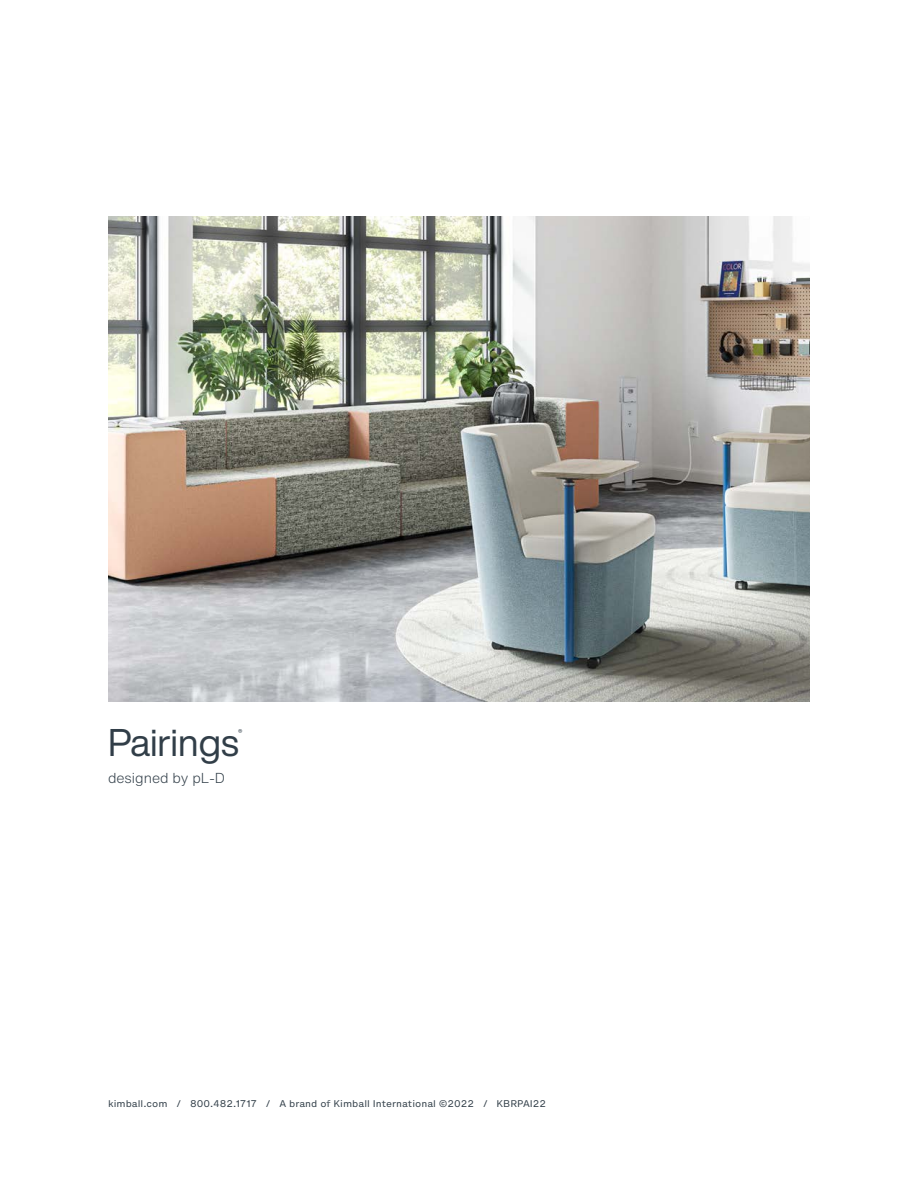
<style>
.page{position:relative;width:918px;height:1188px;background:#fff}
.page>*{position:absolute;margin:0;border:0;box-sizing:border-box;transform-origin:0 0}
.Back_Cover__Product{font:37.95px "Helvetica Now Display";color:#313e48}
.Cover__Product_Sub-H{font:300 14.1px "Helvetica Now Text";color:#313e48}
.Back_Cover__Bullet_L{font:8.85px "Helvetica Now Micro";color:#313e48}
.Product_Name__Tradem{font:7.5px "Helvetica Now Micro";color:#313e48}
</style>
<div class="page">
<img style="left:108px;top:216px;width:702px;height:486px">
<p class="Product_Name__Tradem" style="left:238px;top:726px;width:6px">®</p>
<p class="Back_Cover__Product" style="left:108px;top:716px;width:132px">Pairings</p>
<p class="Cover__Product_Sub-H" style="left:108px;top:767px;width:119px">designed by pL-D</p>
<p class="Back_Cover__Bullet_L" style="left:108px;top:1097px;width:440px">kimball.com / 800.482.1717 / A brand of Kimball International ©2022 / KBRPAI22</p>
</div>
